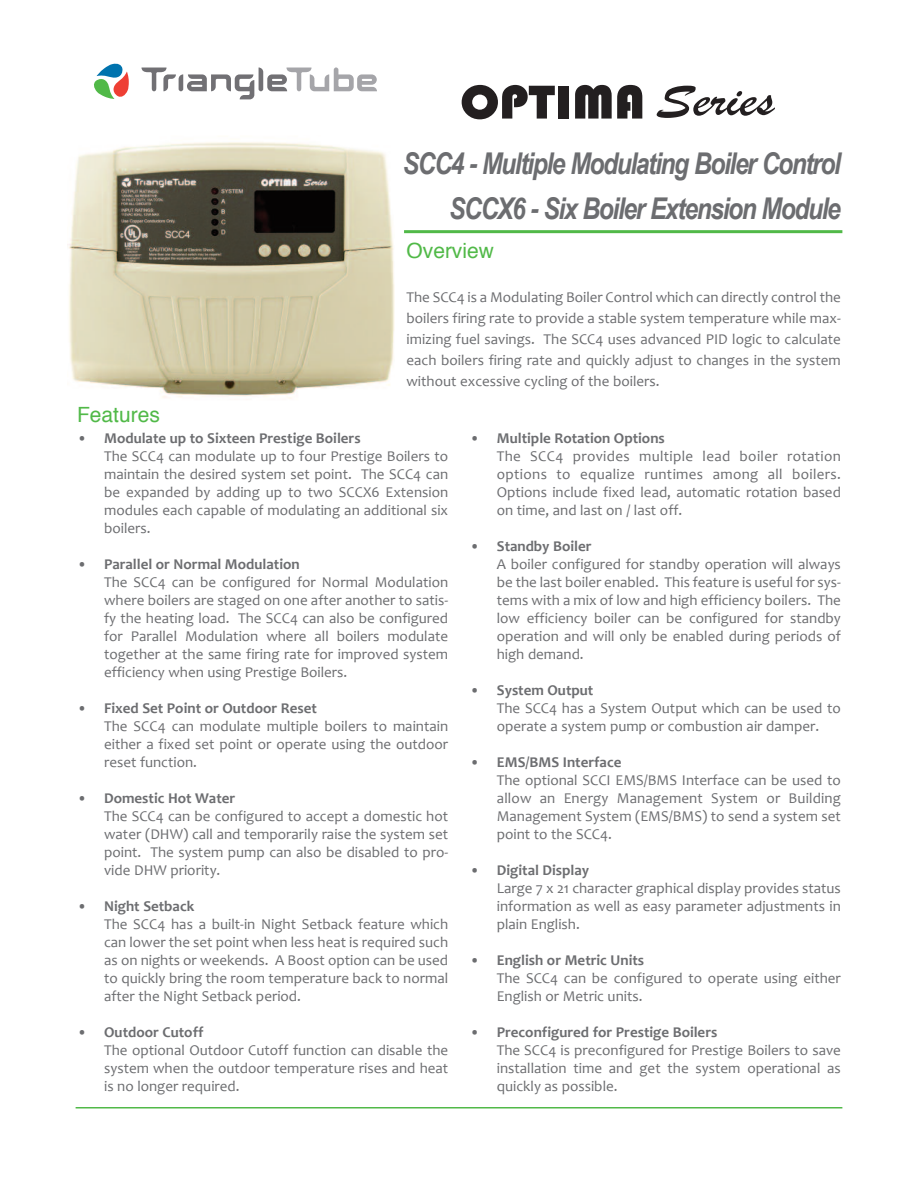
<style>
.page{position:relative;width:918px;height:1188px;background:#fff}
.page>*{position:absolute;margin:0;border:0;box-sizing:border-box;transform-origin:0 0}
.t1{font:italic 700 30px/45px "Arial Narrow";letter-spacing:-.045em;color:#6c6d70;text-align:right}
.t2{font:21px "Helvetica";color:#51b948}
.t3{font:15px/18px "Candara";color:#6c6d70}
.t4{font:15px/18px "Candara";letter-spacing:.02em;color:#6c6d70}
.t5{font:700 15px "Candara";color:#6c6d70}
.s1{font-weight:700}
</style>
<div class="page">
<hr style="left:76px;top:1107px;width:766px;height:1px;background:#51b948">
<img style="left:68px;top:142px;width:327px;height:257px">
<hr style="left:404px;top:230px;width:438px;height:3px;background:#51b948">
<svg style="left:142px;top:67px;width:235px;height:32px"></svg>
<svg style="left:94px;top:64px;width:35px;height:35px"></svg>
<svg style="left:657px;top:86px;width:118px;height:32px"></svg>
<svg style="left:462px;top:85px;width:93px;height:34px"></svg>
<div style="left:559px;top:86px;width:10px;height:33px;background:#231f20"></div>
<svg style="left:575px;top:85px;width:67px;height:34px"></svg>
<h2 class="t2" style="left:77px;top:406px;width:84px">Features</h2>
<h1 class="t1" style="left:403px;top:141px;width:439px">SCC4 - Multiple Modulating Boiler Control<br>SCCX6 - Six Boiler Extension Module</h1>
<h2 class="t2" style="left:406px;top:242px;width:89px">Overview</h2>
<p class="t3" style="left:406px;top:286px;width:436px;line-height:21px;text-align:justify">The SCC4 is a Modulating Boiler Control which can directly control the boilers firing rate to provide a stable system temperature while max&shy;imizing fuel savings. The SCC4 uses advanced PID logic to calculate each boilers firing rate and quickly adjust to changes in the system without excessive cycling of the boilers.</p>
<p class="t3" style="left:104px;top:429px;width:346px;text-indent:-27px">• <span class="s1">Modulate up to Sixteen Prestige Boilers<br></span>The SCC4 can modulate up to four Prestige Boilers to maintain the desired system set point. The SCC4 can be expanded by adding up to two SCCX6 Extension modules each capable of modulating an additional six boilers.</p>
<p class="t3" style="left:104px;top:555px;width:346px;text-indent:-27px">• <span class="s1">Parallel or Normal Modulation<br></span>The SCC4 can be configured for Normal Modulation where boilers are staged on one after another to satis&shy;fy the heating load. The SCC4 can also be configured for Parallel Modulation where all boilers modulate together at the same firing rate for improved system efficiency when using Prestige Boilers.</p>
<p class="t3" style="left:104px;top:699px;width:346px;text-indent:-27px">• <span class="s1">Fixed Set Point or Outdoor Reset<br></span>The SCC4 can modulate multiple boilers to maintain either a fixed set point or operate using the outdoor reset function.</p>
<p class="t3" style="left:104px;top:789px;width:346px;text-indent:-27px">• <span class="s1">Domestic Hot Water<br></span>The SCC4 can be configured to accept a domestic hot water (DHW) call and temporarily raise the system set point. The system pump can also be disabled to pro&shy;vide DHW priority.</p>
<p class="t3" style="left:104px;top:897px;width:346px;text-indent:-27px">• <span class="s1">Night Setback<br></span>The SCC4 has a built-in Night Setback feature which can lower the set point when less heat is required such as on nights or weekends. A Boost option can be used to quickly bring the room temperature back to normal after the Night Setback period.</p>
<p class="t5" style="left:77px;top:1023px;width:128px">• Outdoor Cutoff</p>
<p class="t3" style="left:104px;top:1041px;width:346px;text-align:justify">The optional Outdoor Cutoff function can disable the system when the outdoor temperature rises and heat is no longer required.</p>
<p class="t4" style="left:497px;top:429px;width:346px;text-indent:-27px">• <span class="s1">Multiple Rotation Options<br></span>The SCC4 provides multiple lead boiler rotation options to equalize runtimes among all boilers.<br>Options include fixed lead, automatic rotation based on time, and last on / last off.</p>
<p class="t3" style="left:497px;top:537px;width:346px;text-indent:-27px">• <span class="s1">Standby Boiler<br></span>A boiler configured for standby operation will always be the last boiler enabled. This feature is useful for sys&shy;tems with a mix of low and high efficiency boilers. The low efficiency boiler can be configured for standby operation and will only be enabled during periods of high demand.</p>
<p class="t3" style="left:497px;top:681px;width:346px;text-indent:-27px">• <span class="s1">System Output<br></span>The SCC4 has a System Output which can be used to operate a system pump or combustion air damper.</p>
<p class="t3" style="left:497px;top:753px;width:346px;text-indent:-27px">• <span class="s1">EMS/BMS Interface<br></span>The optional SCCI EMS/BMS Interface can be used to allow an Energy Management System or Building Management System (EMS/BMS) to send a system set point to the SCC4.</p>
<p class="t3" style="left:497px;top:861px;width:346px;text-indent:-27px">• <span class="s1">Digital Display<br></span>Large 7 x 21 character graphical display provides status information as well as easy parameter adjustments in plain English.</p>
<p class="t3" style="left:497px;top:951px;width:346px;text-indent:-27px">• <span class="s1">English or Metric Units<br></span>The SCC4 can be configured to operate using either<br>English or Metric units.</p>
<p class="t3" style="left:497px;top:1023px;width:346px;text-indent:-27px">• <span class="s1">Preconfigured for Prestige Boilers<br></span>The SCC4 is preconfigured for Prestige Boilers to save installation time and get the system operational as quickly as possible.</p>
</div>
